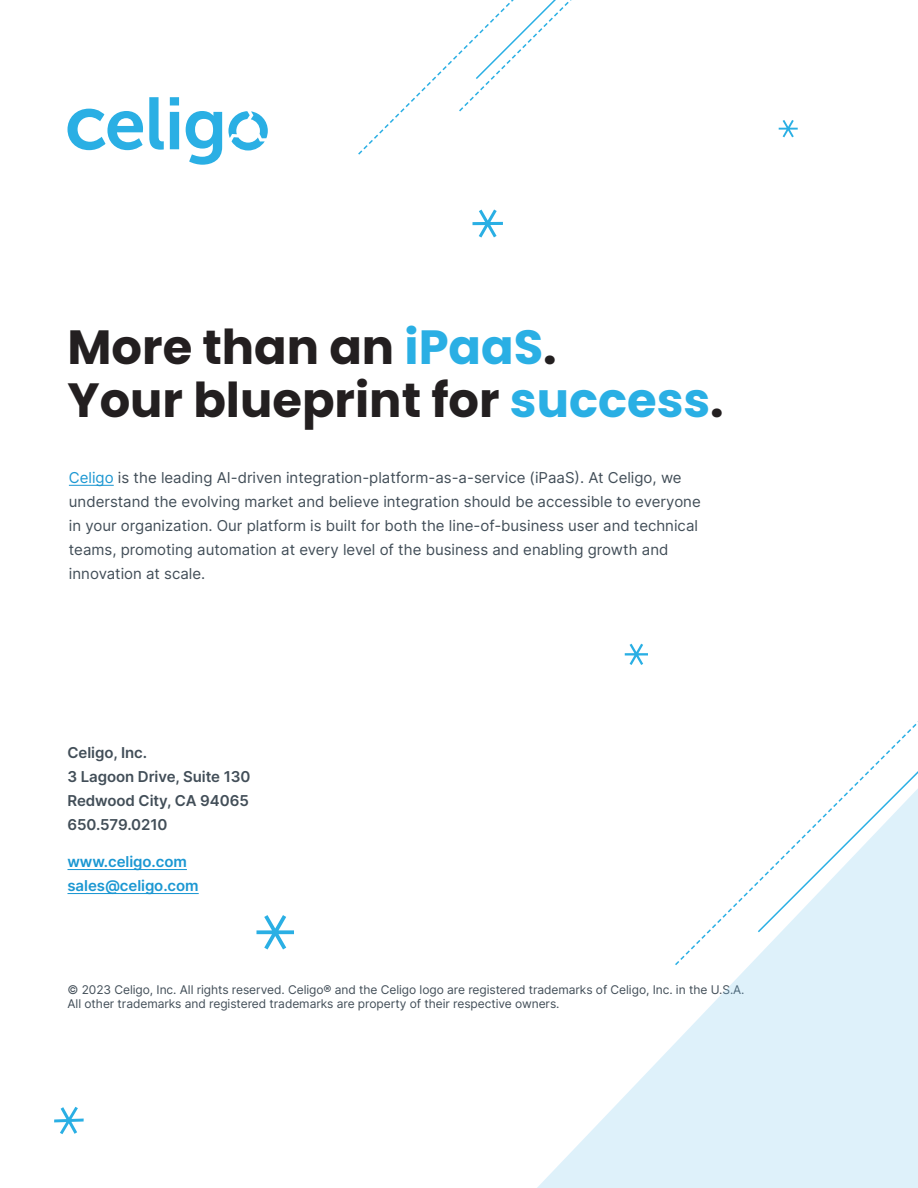
<style>
.page{position:relative;width:918px;height:1188px;background:#fff}
.page>*{position:absolute;margin:0;border:0;box-sizing:border-box;transform-origin:0 0}
.t1{font:700 48px/52.5px "Poppins";color:#231f20}
.t2{font:15px/24px "Inter";color:#424e58}
.t3{font:600 15px/24px "Inter";letter-spacing:-.005em;color:#424e58}
.t4{font:600 15px/24px "Inter";letter-spacing:-.005em;color:#1b97d2}
.t5{font:12px/14.4px "Inter";letter-spacing:-.005em;color:#424e58}
.s1{color:#2aafe4}
.s2{color:#1b97d2}
</style>
<div class="page">
<hr style="left:68px;top:869px;width:119px;height:1px;background:#1b97d2">
<hr style="left:68px;top:893px;width:131px;height:1px;background:#1b97d2">
<svg style="left:68px;top:97px;width:200px;height:68px"></svg>
<hr style="left:69px;top:485px;width:45px;height:1px;background:#1b97d2">
<svg style="left:537px;top:721px;width:381px;height:467px"></svg>
<svg style="left:457px;top:0;width:115px;height:112px"></svg>
<svg style="left:472px;top:210px;width:31px;height:28px"></svg>
<svg style="left:625px;top:644px;width:23px;height:21px"></svg>
<svg style="left:779px;top:120px;width:19px;height:17px"></svg>
<svg style="left:257px;top:915px;width:37px;height:35px"></svg>
<svg style="left:54px;top:1107px;width:30px;height:27px"></svg>
<h1 class="t1" style="left:68px;top:321px;width:658px">More than an <span class="s1">iPaaS</span>.<br>Your blueprint for <span class="s1">success</span>.</h1>
<p class="t2" style="left:69px;top:465px;width:633px"><span class="s2">Celigo</span> is the leading AI-driven integration-platform-as-a-service (iPaaS). At Celigo, we understand the evolving market and believe integration should be accessible to everyone in your organization. Our platform is built for both the line-of-business user and technical teams, promoting automation at every level of the business and enabling growth and innovation at scale.</p>
<p class="t3" style="left:68px;top:740px;width:185px">Celigo, Inc.<br>3 Lagoon Drive, Suite 130<br>Redwood City, CA 94065<br>650.579.0210</p>
<p class="t4" style="left:68px;top:849px;width:133px">www.celigo.com sales@celigo.com</p>
<p class="t5" style="left:68px;top:982px;width:679px">© 2023 Celigo, Inc. All rights reserved. Celigo® and the Celigo logo are registered trademarks of Celigo, Inc. in the U.S.A.<br>All other trademarks and registered trademarks are property of their respective owners.</p>
</div>
